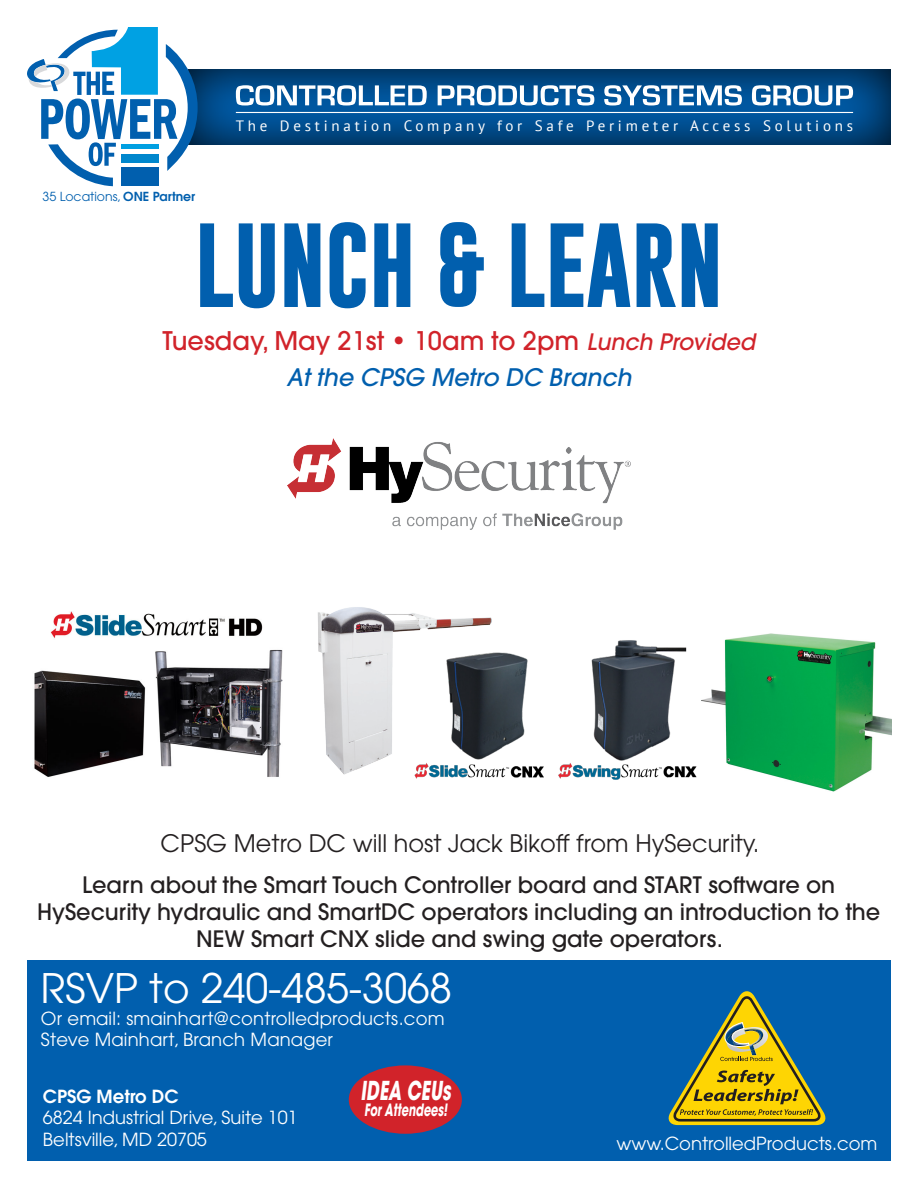
<style>
.page{position:relative;width:918px;height:1188px;background:#fff}
.page>*{position:absolute;margin:0;border:0;box-sizing:border-box;transform-origin:0 0}
.t1{font:700 85.5px "Gobold";letter-spacing:-.01em;color:#015fae}
.t2{font:40.5px "Avant Garde";color:#fff}
.t3{font:italic 700 25.95px "Avant Garde";color:#fff;scale:.67 1}
.t4{font:500 25.5px "Avant Garde";color:#d1232a}
.t5{font:24px "Avant Garde";color:#231f20}
.t6{font:italic 500 24px "Avant Garde";color:#015fae}
.t7{font:500 22.5px/27px "Avant Garde";color:#231f20;text-align:center}
.t8{font:18px/21.6px "Avant Garde";color:#fff}
.t9{font:600 18px "Avant Garde";color:#fff}
.t10{font:italic 700 16.95px "Avant Garde";color:#fff;scale:.67 1}
.t11{font:15px "PT Sans";letter-spacing:.25em;color:#fff}
.t12{font:12.45px "Avant Garde";color:#015fae}
.s1{font-weight:600}
.s2{font-style:italic;font-size:22.5px}
</style>
<div class="page">
<div style="left:27px;top:960px;width:864px;height:201px;background:#015fae"></div>
<svg style="left:669px;top:991px;width:156px;height:134px"></svg>
<svg style="left:198px;top:69px;width:693px;height:76px;background:#004782"></svg>
<svg style="left:236px;top:85px;width:191px;height:21px"></svg>
<svg style="left:438px;top:85px;width:156px;height:21px"></svg>
<svg style="left:604px;top:85px;width:138px;height:21px"></svg>
<svg style="left:752px;top:85px;width:101px;height:21px"></svg>
<svg style="left:27px;top:27px;width:171px;height:159px"></svg>
<hr style="left:236px;top:112px;width:617px;height:1px;background:#fff">
<img style="left:706px;top:633px;width:186px;height:159px">
<img style="left:495px;top:640px;width:211px;height:140px">
<img style="left:288px;top:438px;width:342px;height:92px">
<img style="left:318px;top:607px;width:177px;height:172px">
<img style="left:34px;top:611px;width:249px;height:166px">
<div style="left:349px;top:1065px;width:113px;height:69px;background:#d1232a;border-radius:50%"></div>
<p class="t12" style="left:43px;top:189px;width:154px">35 Locations, <span class="s1">One Partner</span></p>
<p class="t11" style="left:236px;top:116px;width:619px">The Destination Company for Safe Perimeter Access Solutions</p>
<h1 class="t1" style="left:195px;top:210px;width:530px">LUNCH &amp; LEARN</h1>
<p class="t4" style="left:163px;top:325px;width:594px">Tuesday, May 21st • 10am to 2pm <span class="s2">Lunch Provided</span></p>
<p class="t6" style="left:287px;top:362px;width:346px">At the CPSG Metro DC Branch</p>
<p class="t5" style="left:161px;top:830px;width:600px">CPSG Metro DC will host Jack Bikoff from HySecurity.</p>
<p class="t7" style="left:37px;top:871px;width:845px">Learn about the Smart Touch Controller board and START software on<br>HySecurity hydraulic and SmartDC operators including an introduction to the<br>NEW Smart CNX slide and swing gate operators.</p>
<h2 class="t2" style="left:41px;top:964px;width:413px">RSVP to 240-485-3068</h2>
<p class="t8" style="left:41px;top:1007px;width:405px">Or email: smainhart@controlledproducts.com<br>Steve Mainhart, Branch Manager</p>
<p class="t9" style="left:43px;top:1084px;width:137px">CPSG Metro DC</p>
<p class="t8" style="left:43px;top:1107px;width:256px">6824 Industrial Drive, Suite 101<br>Beltsville, MD 20705</p>
<p class="t3" style="left:361px;top:1074px;width:136px">IDEA CEUs</p>
<p class="t10" style="left:364px;top:1099px;width:126px">For Attendees!</p>
<p class="t8" style="left:617px;top:1133px;width:262px">www.ControlledProducts.com</p>
</div>
